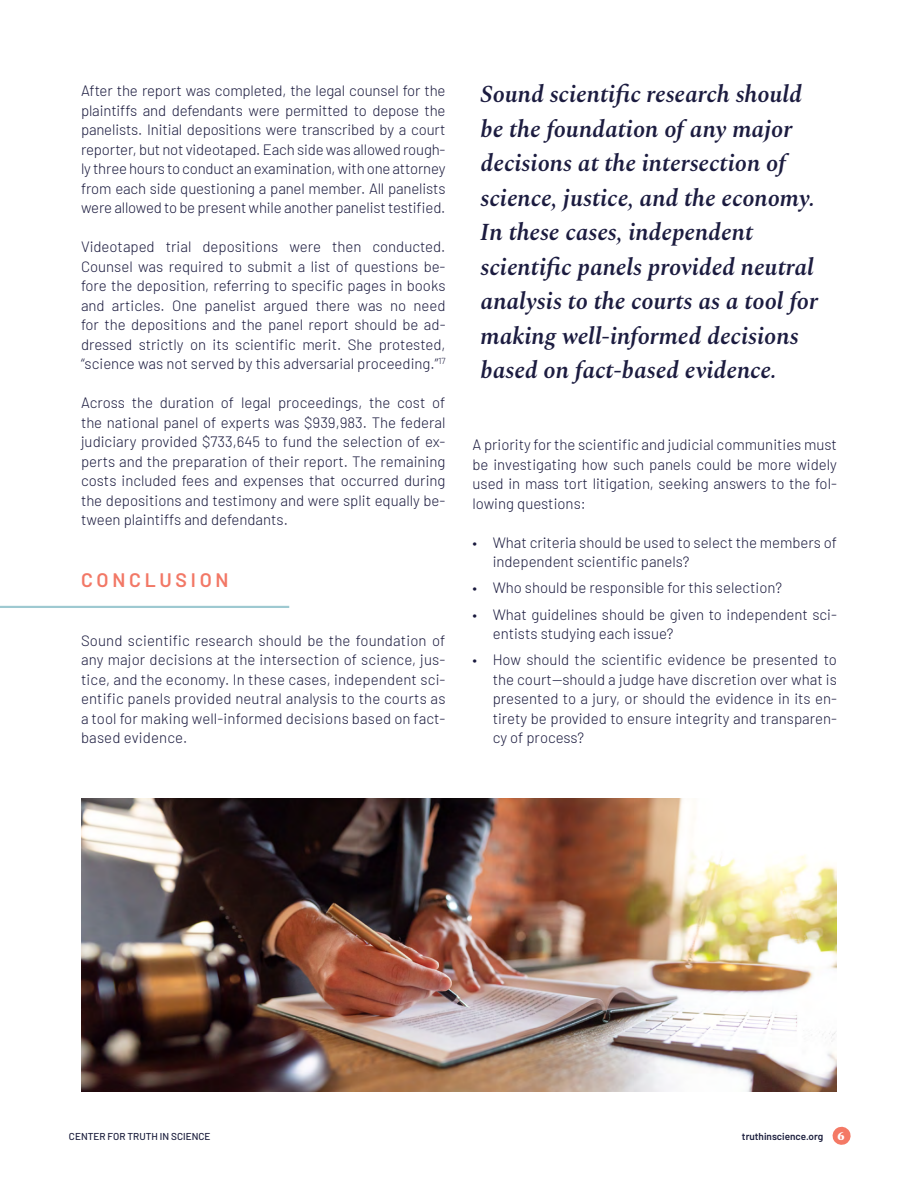
<style>
.page{position:relative;width:918px;height:1188px;background:#fff}
.page>*{position:absolute;margin:0;border:0;box-sizing:border-box;transform-origin:0 0}
.t1{font:italic 600 24px/34.5px "Spectral";color:#1c1c40}
.t2{font:600 19.5px "Barlow";letter-spacing:.19em;color:#f27866}
.t3{font:300 15px/19.5px "Barlow";color:#1a1a3e;text-align:justify}
.t4{font:500 10.05px "Barlow";color:#1b1e3d}
.t5{font:600 10.05px "Barlow";color:#1b1e3d}
.s1{font-family:"Spectral";font-weight:800;font-size:12px;color:#fff}
</style>
<div class="page">
<svg style="left:832px;top:1126px;width:19px;height:19px"></svg>
<hr style="left:0;top:606px;width:289px;height:2px;background:#9ec9d1">
<img style="left:81px;top:798px;width:756px;height:294px">
<p class="t3" style="left:81px;top:80px;width:366px">After the report was completed, the legal counsel for the plaintiffs and defendants were permitted to depose the panelists. Initial depositions were transcribed by a court reporter, but not videotaped. Each side was allowed rough&shy;ly three hours to conduct an examination, with one attorney from each side questioning a panel member. All panelists were allowed to be present while another panelist testified.</p>
<p class="t3" style="left:81px;top:236px;width:366px">Videotaped trial depositions were then conducted.<br>Counsel was required to submit a list of questions be&shy;fore the deposition, referring to specific pages in books and articles. One panelist argued there was no need for the depositions and the panel report should be ad&shy;dressed strictly on its scientific merit. She protested, “science was not served by this adversarial proceeding.”<sup>17</sup></p>
<p class="t3" style="left:81px;top:392px;width:366px">Across the duration of legal proceedings, the cost of the national panel of experts was $939,983. The federal judiciary provided $733,645 to fund the selection of ex&shy;perts and the preparation of their report. The remaining costs included fees and expenses that occurred during the depositions and testimony and were split equally be&shy;tween plaintiffs and defendants.</p>
<h2 class="t2" style="left:81px;top:566px;width:149px">CONCLUSION</h2>
<p class="t3" style="left:81px;top:630px;width:366px">Sound scientific research should be the foundation of any major decisions at the intersection of science, jus&shy;tice, and the economy. In these cases, independent sci&shy;entific panels provided neutral analysis to the courts as a tool for making well-informed decisions based on fact&shy;based evidence.</p>
<p class="t1" style="left:481px;top:75px;width:339px">Sound scientific research should be the foundation of any major decisions at the intersection of science, justice, and the economy.<br>In these cases, independent scientific panels provided neutral analysis to the courts as a tool for making well-informed decisions based on fact-based evidence.</p>
<p class="t3" style="left:472px;top:434px;width:366px">A priority for the scientific and judicial communities must be investigating how such panels could be more widely used in mass tort litigation, seeking answers to the fol&shy;lowing questions:</p>
<p class="t3" style="left:493px;top:531px;width:346px;text-indent:-20px">• What criteria should be used to select the members of independent scientific panels?</p>
<p class="t3" style="left:472px;top:577px;width:311px">• Who should be responsible for this selection?</p>
<p class="t3" style="left:493px;top:603px;width:346px;text-indent:-20px">• What guidelines should be given to independent sci&shy;entists studying each issue?</p>
<p class="t3" style="left:493px;top:649px;width:346px;text-indent:-20px">• How should the scientific evidence be presented to the court—should a judge have discretion over what is presented to a jury, or should the evidence in its en&shy;tirety be provided to ensure integrity and transparen&shy;cy of process?</p>
<p class="t4" style="left:69px;top:1129px;width:143px">CENTER FOR TRUTH IN SCIENCE</p>
<p class="t5" style="left:742px;top:1129px;width:104px">truthinscience.org <span class="s1">6</span></p>
</div>
